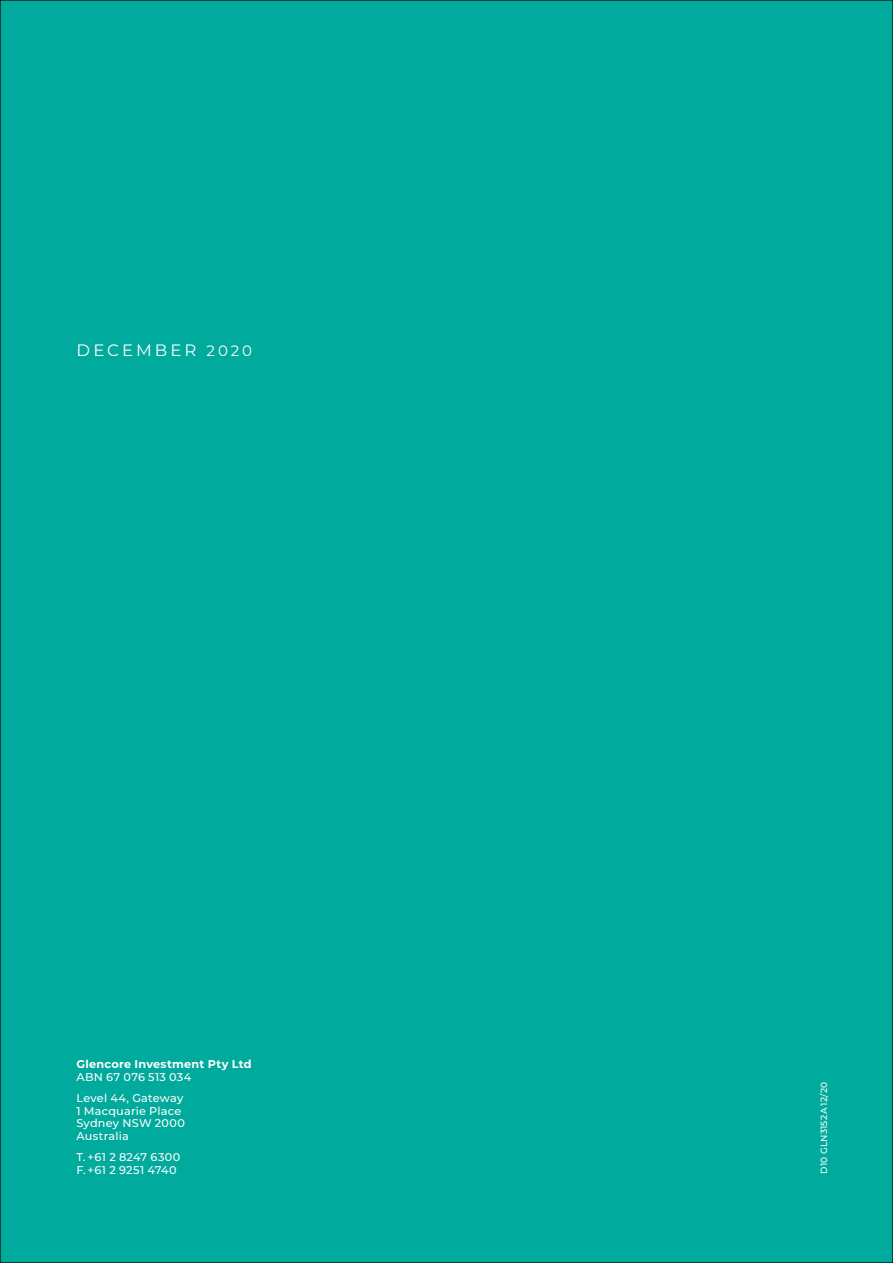
<style>
.page{position:relative;width:893px;height:1263px;background:#00aa9c}
.page>*{position:absolute;margin:0;border:0;box-sizing:border-box;transform-origin:0 0}
.GLN__Lead_Paragraph{font:16.5px "Montserrat";letter-spacing:.185em;color:#fff}
.GLN__Address_Details{font:500 11.25px/12.8px "Montserrat";letter-spacing:.02em;color:#fff}
.GLN__Address_Details-2{font:700 11.25px/12.8px "Montserrat";letter-spacing:.025em;color:#fff}
.GLN__Key_Number__Rev{font:500 9px "Montserrat";letter-spacing:.015em;color:#fff}
.s1{font-size:15px}
.s2{font-weight:500}
</style>
<div class="page">
<p class="GLN__Lead_Paragraph" style="left:77px;top:339px;width:177px">DECEMBER <span class="s1">2020</span></p>
<p class="GLN__Address_Details-2" style="left:77px;top:1057px;width:177px">Glencore Investment Pty Ltd<br><span class="s2">ABN 67 076 513 034</span></p>
<p class="GLN__Address_Details" style="left:77px;top:1091px;width:110px">Level 44, Gateway<br>1 Macquarie Place<br>Sydney NSW 2000<br>Australia</p>
<p class="GLN__Address_Details" style="left:77px;top:1150px;width:105px">T. +61 2 8247 6300<br>F. +61 2 9251 4740</p>
<p class="GLN__Key_Number__Rev" style="left:817px;top:1174px;width:93px;rotate:-90deg">D10 GLN3152A 12/20</p>
</div>
